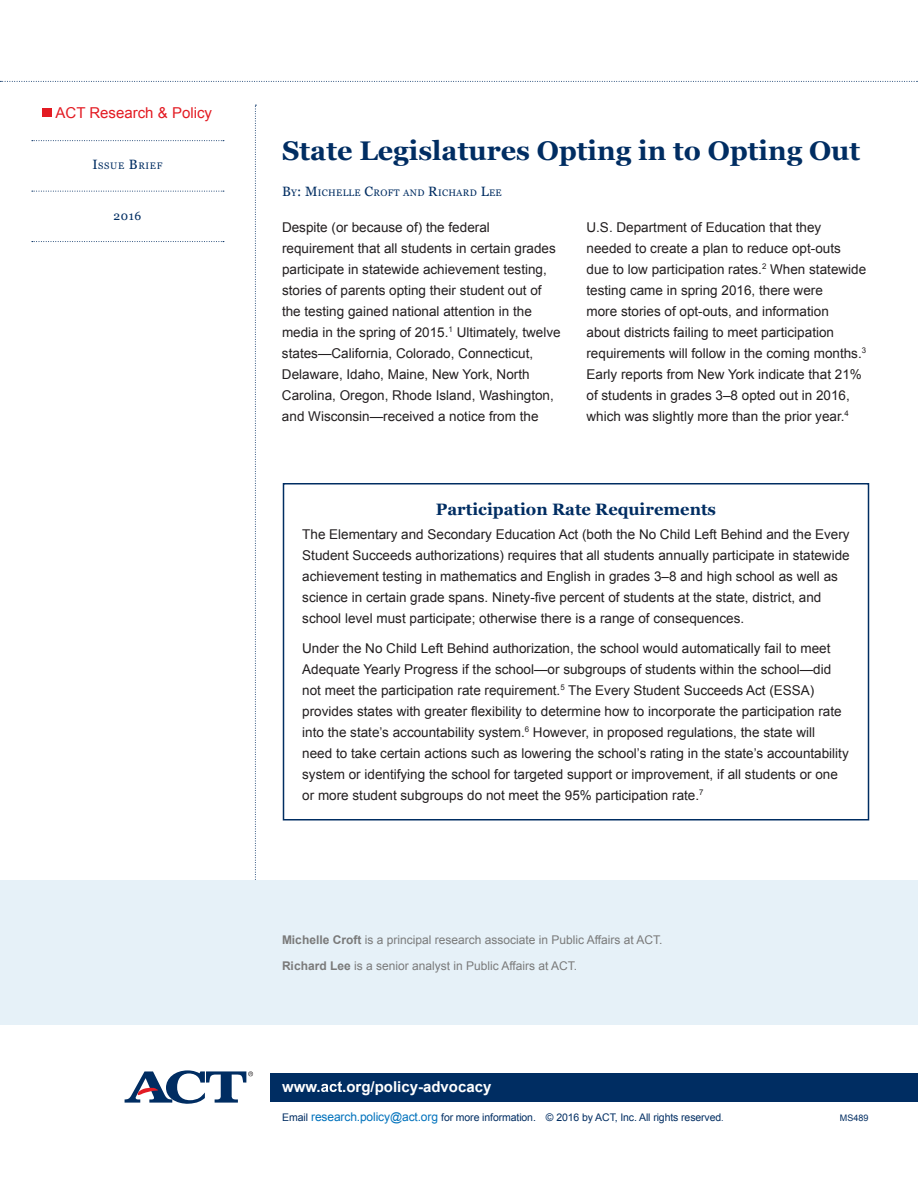
<style>
.page{position:relative;width:918px;height:1188px;background:#fff}
.page>*{position:absolute;margin:0;border:0;box-sizing:border-box;transform-origin:0 0}
.t1{font:700 27px "Georgia";color:#002d62}
.t2{font:700 16.5px "Georgia";color:#002d62}
.t3{font:700 15px "Arial";color:#fff}
.t4{font:15px "Arial";color:#e31b23}
.t5{font:13.5px/21px "Arial";color:#231f20}
.t6{font:12px/25.5px "Arial";color:#7a7a7a}
.t7{font:12px "Georgia";color:#002d62}
.t8{font:10.5px "Arial";letter-spacing:-.01em;color:#002d62}
.t9{font:9.45px "Georgia";letter-spacing:.03em;color:#002d62}
.t10{font:9.45px "Georgia";letter-spacing:.07em;color:#002d62}
.t11{font:9px "Arial";color:#002d62}
.s1{font-size:13.5px}
.s2{font-weight:700}
.s3{font-size:12px;color:#0072bc}
.s4{font-size:9px}
</style>
<div class="page">
<svg style="left:255px;top:105px;width:1px;height:775px"></svg>
<svg style="left:0;top:81px;width:918px;height:1px"></svg>
<div style="left:270px;top:1073px;width:648px;height:29px;background:#002d62"></div>
<svg style="left:32px;top:140px;width:192px;height:1px"></svg>
<svg style="left:32px;top:241px;width:192px;height:1px"></svg>
<svg style="left:32px;top:191px;width:192px;height:1px"></svg>
<div style="left:0;top:880px;width:918px;height:145px;background:#e6f1f8"></div>
<div style="left:283px;top:483px;width:586px;height:337px;border:2px solid #002d62"></div>
<div style="left:43px;top:108px;width:9px;height:9px;background:#e31b23"></div>
<svg style="left:125px;top:1070px;width:128px;height:34px"></svg>
<svg style="left:321px;top:1081px;width:21px;height:11px"></svg>
<p class="t4" style="left:56px;top:103px;width:158px">ACT Research &amp; Policy</p>
<p class="t10" style="left:92px;top:160px;width:72px"><span class="s1">I</span>SSUE <span class="s1">B</span>RIEF</p>
<p class="t7" style="left:114px;top:209px;width:29px">2016</p>
<h1 class="t1" style="left:282px;top:135px;width:580px">State Legislatures Opting in to Opting Out</h1>
<p class="t9" style="left:282px;top:187px;width:221px"><span class="s1">B</span>Y<span class="s1">: M</span>ICHELLE <span class="s1">C</span>ROFT AND <span class="s1">R</span>ICHARD <span class="s1">L</span>EE</p>
<p class="t5" style="left:282px;top:217px;width:280px">Despite (or because of) the federal requirement that all students in certain grades participate in statewide achievement testing, stories of parents opting their student out of the testing gained national attention in the media in the spring of 2015.<sup>1</sup> Ultimately, twelve states—California, Colorado, Connecticut, Delaware, Idaho, Maine, New York, North Carolina, Oregon, Rhode Island, Washington, and Wisconsin—received a notice from the</p>
<p class="t5" style="left:586px;top:217px;width:281px">U.S. Department of Education that they needed to create a plan to reduce opt-outs due to low participation rates.<sup>2</sup> When statewide testing came in spring 2016, there were<br>more stories of opt-outs, and information<br>about districts failing to meet participation requirements will follow in the coming months.<sup>3<br></sup>Early reports from New York indicate that 21% of students in grades 3–8 opted out in 2016, which was slightly more than the prior year.<sup>4</sup></p>
<p class="t2" style="left:436px;top:500px;width:282px">Participation Rate Requirements</p>
<p class="t5" style="left:302px;top:524px;width:549px">The Elementary and Secondary Education Act (both the No Child Left Behind and the Every Student Succeeds authorizations) requires that all students annually participate in statewide achievement testing in mathematics and English in grades 3–8 and high school as well as science in certain grade spans. Ninety-five percent of students at the state, district, and school level must participate; otherwise there is a range of consequences.</p>
<p class="t5" style="left:302px;top:638px;width:548px">Under the No Child Left Behind authorization, the school would automatically fail to meet Adequate Yearly Progress if the school—or subgroups of students within the school—did not meet the participation rate requirement.<sup>5</sup> The Every Student Succeeds Act (ESSA) provides states with greater flexibility to determine how to incorporate the participation rate into the state’s accountability system.<sup>6</sup> However, in proposed regulations, the state will<br>need to take certain actions such as lowering the school’s rating in the state’s accountability system or identifying the school for targeted support or improvement, if all students or one or more student subgroups do not meet the 95% participation rate.<sup>7</sup></p>
<p class="t6" style="left:282px;top:927px;width:382px"><span class="s2">Michelle Croft</span> is a principal research associate in Public Affairs at ACT.<br><span class="s2">Richard Lee</span> is a senior analyst in Public Affairs at ACT.</p>
<p class="t3" style="left:282px;top:1077px;width:40px">www.</p>
<p class="t3" style="left:342px;top:1077px;width:151px">.org/policy-advocacy</p>
<p class="t8" style="left:282px;top:1111px;width:443px">Email <span class="s3">research.policy@act.org</span> for more information. © 2016 by ACT, Inc. All rights reserved<span class="s4">.</span></p>
<p class="t11" style="left:840px;top:1112px;width:30px">MS489</p>
</div>
